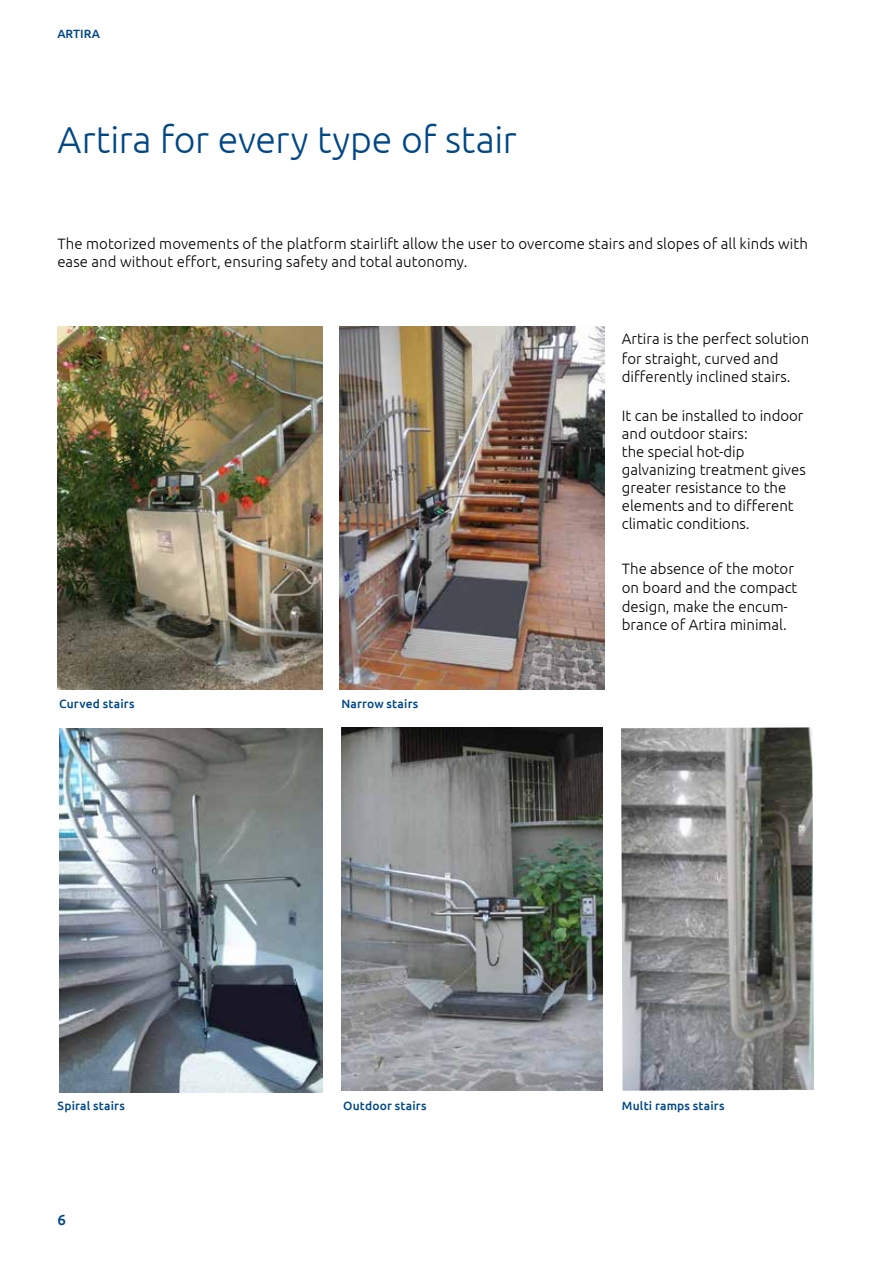
<style>
.page{position:relative;width:893px;height:1263px;background:#fff}
.page>*{position:absolute;margin:0;border:0;box-sizing:border-box;transform-origin:0 0}
.t1{font:300 37.5px "Ubuntu";letter-spacing:-.01em;color:#004786}
.t2{font:300 15px/18px "Ubuntu";color:#000}
.t3{font:500 15px "Ubuntu";color:#004786}
.t4{font:500 12px "Ubuntu";letter-spacing:.015em;color:#004786}
</style>
<div class="page">
<img style="left:57px;top:326px;width:265px;height:364px">
<img style="left:340px;top:326px;width:264px;height:364px">
<img style="left:59px;top:729px;width:263px;height:363px">
<img style="left:341px;top:727px;width:262px;height:364px">
<img style="left:621px;top:727px;width:193px;height:364px">
<p class="t4" style="left:57px;top:26px;width:44px">ARTIRA</p>
<h1 class="t1" style="left:57px;top:117px;width:461px">Artira for every type of stair</h1>
<p class="t2" style="left:57px;top:234px;width:752px">The motorized movements of the platform stairlift allow the user to overcome stairs and slopes of all kinds with ease and without effort, ensuring safety and total autonomy.</p>
<p class="t4" style="left:59px;top:696px;width:77px">Curved stairs</p>
<p class="t4" style="left:341px;top:696px;width:79px">Narrow stairs</p>
<p class="t2" style="left:622px;top:329px;width:189px;line-height:18.6px">Artira is the perfect solution for straight, curved and differently inclined stairs.</p>
<p class="t2" style="left:622px;top:406px;width:185px">It can be installed to indoor and outdoor stairs:<br>the special hot-dip galvanizing treatment gives greater resistance to the elements and to different climatic conditions.</p>
<p class="t2" style="left:622px;top:559px;width:177px;line-height:18.8px">The absence of the motor on board and the compact design, make the encum&shy;brance of Artira minimal.</p>
<p class="t4" style="left:58px;top:1098px;width:69px">Spiral stairs</p>
<p class="t4" style="left:343px;top:1098px;width:85px">Outdoor stairs</p>
<p class="t4" style="left:622px;top:1098px;width:104px">Multi ramps stairs</p>
<p class="t3" style="left:57px;top:1210px;width:10px">6</p>
</div>
